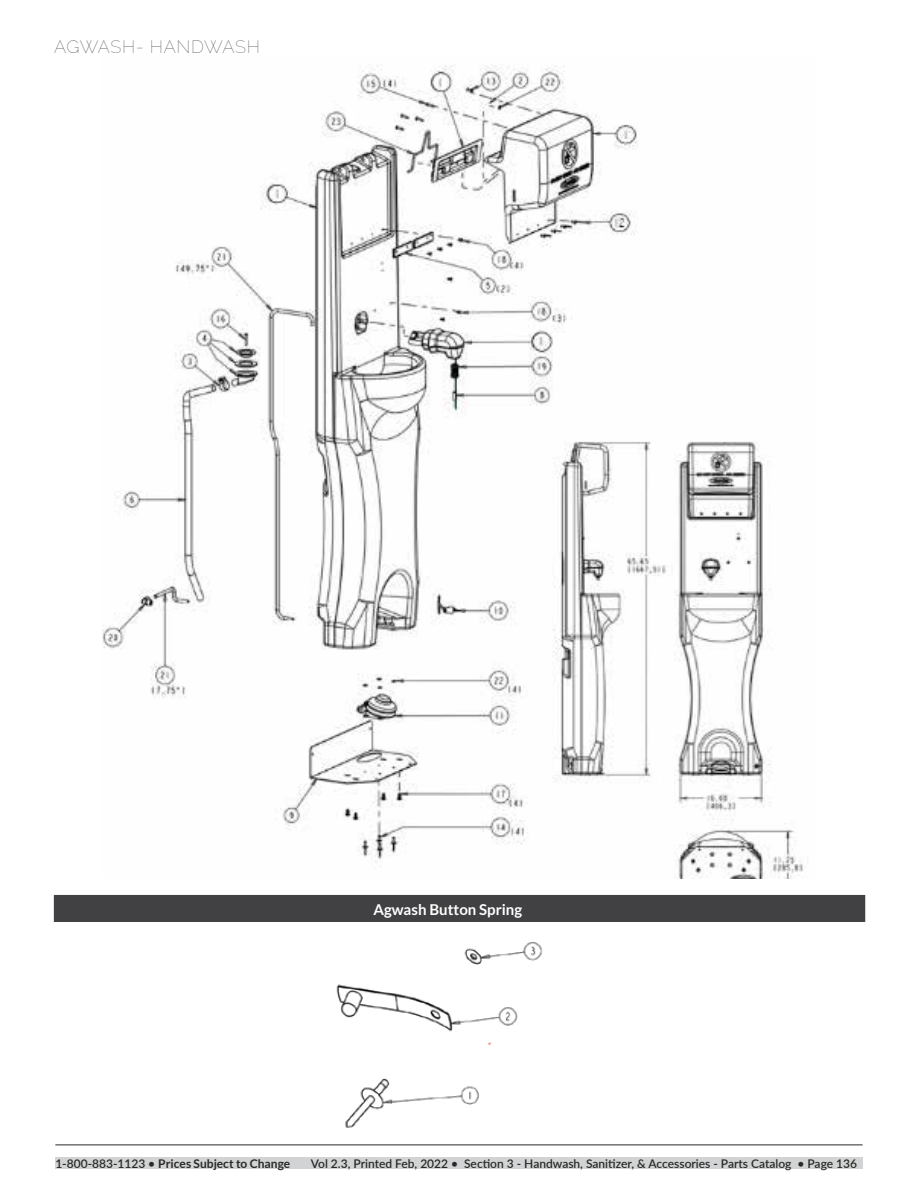
<style>
.page{position:relative;width:918px;height:1188px;background:#fff}
.page>*{position:absolute;margin:0;border:0;box-sizing:border-box;transform-origin:0 0}
.t1{font:800 18px "Raleway";letter-spacing:.03em;color:#414042}
.t2{font:700 15px "Lato";color:#fff}
.t3{font:600 12px "Lato";color:#292927}
.t4{font:700 12px "Lato";color:#292927}
.s1{font-weight:600}
</style>
<div class="page">
<div style="left:54px;top:895px;width:811px;height:27px;background:#414042"></div>
<img style="left:336px;top:941px;width:207px;height:187px">
<img style="left:102px;top:64px;width:702px;height:815px">
<div style="left:55px;top:1157px;width:808px;height:11px;background:#d1d3d4"></div>
<hr style="left:55px;top:1145px;width:808px;height:1px;background:#292927">
<h1 class="t1" style="left:54px;top:32px;width:207px">AGWASH- HANDWASH</h1>
<p class="t2" style="left:373px;top:901px;width:150px">Agwash Button Spring</p>
<p class="t4" style="left:55px;top:1156px;width:236px"><span class="s1">1-800-883-1123 •</span> Prices Subject to Change</p>
<p class="t3" style="left:311px;top:1155px;width:548px">Vol 2.3, Printed Feb, 2022 • Section 3 - Handwash, Sanitizer, &amp; Accessories - Parts Catalog • Page 136</p>
</div>
